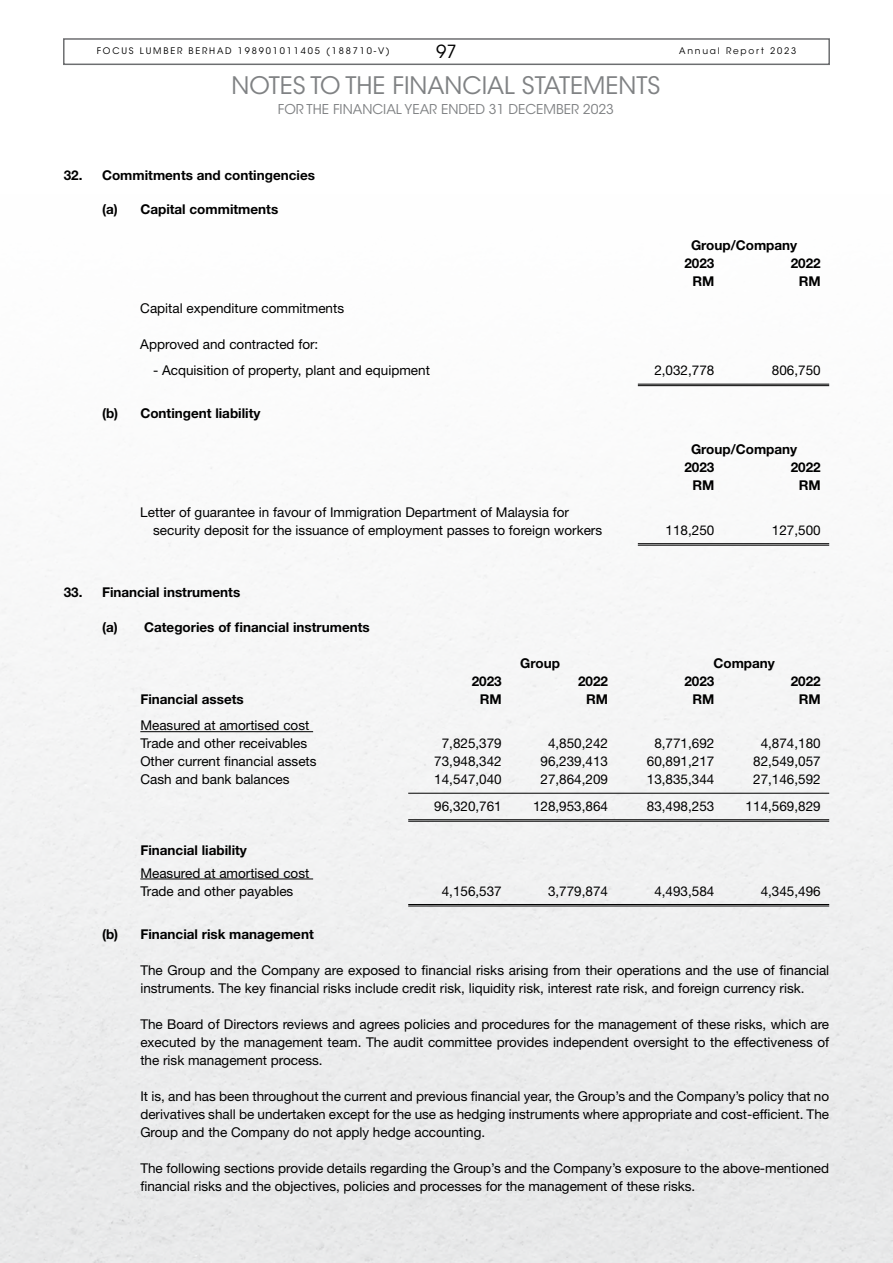
<style>
.page{position:relative;width:893px;height:1263px;background:#fff}
.page>*{position:absolute;margin:0;border:0;box-sizing:border-box;transform-origin:0 0}
.t1{font:24px "ITC Avant Garde Std";color:#808284}
.t2{font:18px "ITC Avant Garde Std";color:#000}
.t3{font:13.5px/18px "Helvetica Neue LT Std";color:#000}
.t4{font:700 13.5px/18px "Helvetica Neue LT Std";color:#000}
.t5{font:13.5px "ITC Avant Garde Std";color:#808284}
.t6{font:9px "ITC Avant Garde Std";letter-spacing:.2em;color:#000}
</style>
<div class="page">
<div style="left:63px;top:38px;width:767px;height:27px;border:2px solid #6d6e70"></div>
<hr style="left:638px;top:384px;width:191px;height:1px;background:#000">
<hr style="left:638px;top:385px;width:191px;height:1px;background:#000">
<hr style="left:638px;top:543px;width:191px;height:1px;background:#000">
<hr style="left:638px;top:545px;width:191px;height:1px;background:#000">
<hr style="left:140px;top:731px;width:173px;height:1px;background:#000">
<hr style="left:408px;top:793px;width:421px;height:1px;background:#000">
<hr style="left:408px;top:819px;width:421px;height:1px;background:#000">
<hr style="left:408px;top:821px;width:421px;height:1px;background:#000">
<hr style="left:140px;top:879px;width:173px;height:1px;background:#000">
<hr style="left:408px;top:904px;width:421px;height:1px;background:#000">
<hr style="left:408px;top:906px;width:421px;height:1px;background:#000">
<h2 class="t2" style="left:436px;top:41px;width:22px">97</h2>
<p class="t6" style="left:97px;top:45px;width:295px">FOCUS LUMBER BERHAD 198901011405 (188710-V)</p>
<p class="t6" style="left:679px;top:45px;width:119px">Annual Report 2023</p>
<h1 class="t1" style="left:232px;top:71px;width:430px">NOTES TO THE FINANCIAL STATEMENTS</h1>
<p class="t5" style="left:278px;top:101px;width:338px">FOR THE FINANCIAL YEAR ENDED 31 DECEMBER 2023</p>
<p class="t4" style="left:64px;top:166px;width:253px">32. Commitments and contingencies</p>
<p class="t4" style="left:102px;top:200px;width:178px">(a) Capital commitments</p>
<p class="t4" style="left:684px;top:236px;width:114px;text-indent:7px">Group/Company<br>2023</p>
<p class="t4" style="left:791px;top:254px;width:32px">2022</p>
<p class="t4" style="left:692px;top:272px;width:23px">RM</p>
<p class="t4" style="left:799px;top:272px;width:23px">RM</p>
<p class="t3" style="left:140px;top:299px;width:205px">Capital expenditure commitments</p>
<p class="t3" style="left:140px;top:335px;width:180px">Approved and contracted for:</p>
<p class="t3" style="left:153px;top:361px;width:278px">- Acquisition of property, plant and equipment</p>
<p class="t3" style="left:654px;top:361px;width:62px">2,032,778</p>
<p class="t3" style="left:772px;top:361px;width:50px">806,750</p>
<p class="t4" style="left:102px;top:404px;width:160px">(b) Contingent liability</p>
<p class="t4" style="left:684px;top:440px;width:114px;text-indent:7px">Group/Company<br>2023</p>
<p class="t4" style="left:791px;top:458px;width:32px">2022</p>
<p class="t3" style="left:153px;top:503px;width:451px;text-indent:-13px">Letter of guarantee in favour of Immigration Department of Malaysia for security deposit for the issuance of employment passes to foreign workers</p>
<p class="t4" style="left:64px;top:583px;width:178px">33. Financial instruments</p>
<p class="t4" style="left:102px;top:618px;width:269px">(a) Categories of financial instruments</p>
<p class="t4" style="left:692px;top:476px;width:23px">RM</p>
<p class="t4" style="left:799px;top:476px;width:23px">RM</p>
<p class="t3" style="left:666px;top:521px;width:50px">118,250</p>
<p class="t3" style="left:772px;top:521px;width:50px">127,500</p>
<p class="t4" style="left:520px;top:654px;width:41px">Group</p>
<p class="t4" style="left:713px;top:654px;width:63px">Company</p>
<p class="t4" style="left:472px;top:672px;width:32px">2023</p>
<p class="t4" style="left:578px;top:672px;width:32px">2022</p>
<p class="t4" style="left:684px;top:672px;width:32px">2023</p>
<p class="t4" style="left:791px;top:672px;width:32px">2022</p>
<p class="t4" style="left:140px;top:690px;width:105px">Financial assets</p>
<p class="t4" style="left:480px;top:690px;width:23px">RM</p>
<p class="t4" style="left:586px;top:690px;width:23px">RM</p>
<p class="t4" style="left:692px;top:690px;width:23px">RM</p>
<p class="t4" style="left:799px;top:690px;width:23px">RM</p>
<p class="t3" style="left:140px;top:716px;width:171px">Measured at amortised cost<br>Trade and other receivables</p>
<p class="t3" style="left:442px;top:734px;width:62px">7,825,379</p>
<p class="t3" style="left:548px;top:734px;width:62px">4,850,242</p>
<p class="t3" style="left:654px;top:734px;width:62px">8,771,692</p>
<p class="t3" style="left:761px;top:734px;width:62px">4,874,180</p>
<p class="t3" style="left:140px;top:752px;width:178px">Other current financial assets</p>
<p class="t3" style="left:434px;top:752px;width:69px">73,948,342</p>
<p class="t3" style="left:540px;top:752px;width:69px">96,239,413</p>
<p class="t3" style="left:647px;top:752px;width:69px">60,891,217</p>
<p class="t3" style="left:753px;top:752px;width:69px">82,549,057</p>
<p class="t3" style="left:140px;top:770px;width:151px">Cash and bank balances</p>
<p class="t3" style="left:434px;top:770px;width:69px">14,547,040</p>
<p class="t3" style="left:540px;top:770px;width:69px">27,864,209</p>
<p class="t3" style="left:647px;top:770px;width:69px">13,835,344</p>
<p class="t3" style="left:753px;top:770px;width:69px">27,146,592</p>
<p class="t3" style="left:434px;top:797px;width:69px">96,320,761</p>
<p class="t3" style="left:533px;top:797px;width:77px">128,953,864</p>
<p class="t3" style="left:647px;top:797px;width:69px">83,498,253</p>
<p class="t3" style="left:746px;top:797px;width:77px">114,569,829</p>
<p class="t4" style="left:140px;top:841px;width:108px">Financial liability</p>
<p class="t3" style="left:140px;top:863px;width:171px">Measured at amortised cost<br>Trade and other payables</p>
<p class="t3" style="left:442px;top:881px;width:62px">4,156,537</p>
<p class="t3" style="left:548px;top:881px;width:62px">3,779,874</p>
<p class="t3" style="left:654px;top:881px;width:62px">4,493,584</p>
<p class="t3" style="left:761px;top:881px;width:62px">4,345,496</p>
<p class="t4" style="left:102px;top:924px;width:213px">(b) Financial risk management</p>
<p class="t3" style="left:140px;top:960px;width:690px">The Group and the Company are exposed to financial risks arising from their operations and the use of financial instruments. The key financial risks include credit risk, liquidity risk, interest rate risk, and foreign currency risk.</p>
<p class="t3" style="left:140px;top:1014px;width:690px;text-align:justify">The Board of Directors reviews and agrees policies and procedures for the management of these risks, which are executed by the management team. The audit committee provides independent oversight to the effectiveness of the risk management process.</p>
<p class="t3" style="left:140px;top:1086px;width:690px;text-align:justify">It is, and has been throughout the current and previous financial year, the Group’s and the Company’s policy that no derivatives shall be undertaken except for the use as hedging instruments where appropriate and cost-efficient. The Group and the Company do not apply hedge accounting.</p>
<p class="t3" style="left:140px;top:1158px;width:690px">The following sections provide details regarding the Group’s and the Company’s exposure to the above-mentioned financial risks and the objectives, policies and processes for the management of these risks.</p>
</div>
